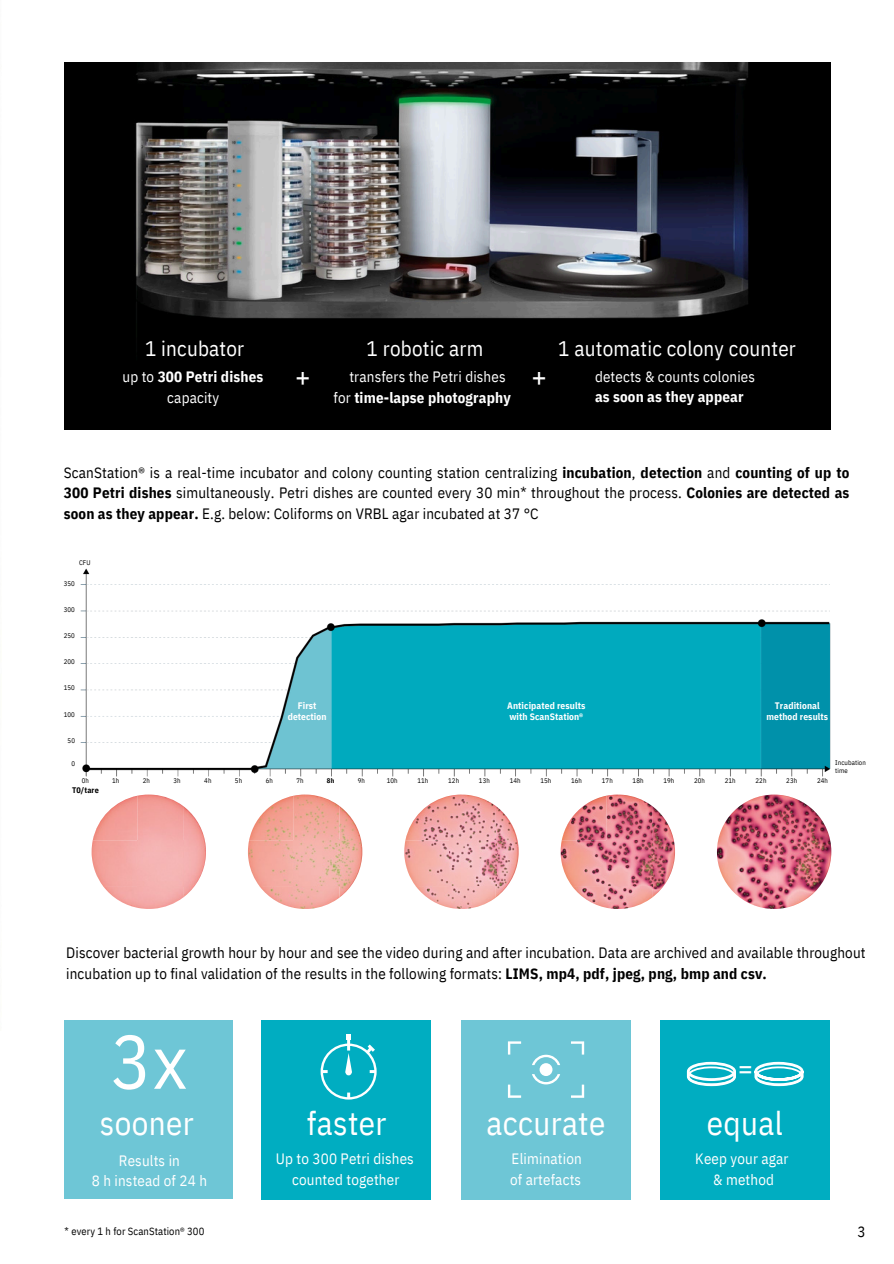
<style>
.page{position:relative;width:894px;height:1264px;background:#fff}
.page>*{position:absolute;margin:0;border:0;box-sizing:border-box;transform-origin:0 0}
.t1{font:75.9px "IBM Plex Sans Cond";color:#fff}
.t2{font:33px "IBM Plex Sans Cond";letter-spacing:.01em;color:#fff}
.t3{font:28.5px "IBM Plex Sans Cond";color:#fff}
.t4{font:27.15px "IBM Plex Sans Cond";color:#fff}
.t5{font:21px "IBM Plex Sans Cond";letter-spacing:.01em;color:#fff}
.t6{font:15px/20.2px "IBM Plex Sans Cond";letter-spacing:.01em;color:#000;text-align:justify}
.t7{font:15px/20.2px "IBM Plex Sans Cond";letter-spacing:.01em;color:#fff;text-align:center}
.t8{font:700 15px "IBM Plex Sans Cond";letter-spacing:.01em;color:#fff}
.t9{font:10.5px "IBM Plex Sans Cond";letter-spacing:.01em;color:#000}
.t10{font:700 9.45px/11.2px "IBM Plex Sans Cond";letter-spacing:.01em;color:#fff;text-align:center}
.t11{font:700 8.1px "IBM Plex Sans Cond";letter-spacing:.015em;color:#000}
.t12{font:6.75px/7.8px "IBM Plex Sans Cond";letter-spacing:.015em;color:#000}
.t13{font:700 6.75px "IBM Plex Sans Cond";color:#000}
.s1{font-weight:400}
.s2{font-weight:700}
</style>
<div class="page">
<img style="left:80px;top:568px;width:751px;height:209px">
<img style="left:93px;top:794px;width:90px;height:46px">
<img style="left:183px;top:806px;width:23px;height:91px">
<svg style="left:92px;top:840px;width:1px;height:24px"></svg>
<img style="left:103px;top:886px;width:80px;height:22px">
<img style="left:248px;top:794px;width:91px;height:92px">
<img style="left:339px;top:806px;width:23px;height:91px">
<img style="left:259px;top:886px;width:80px;height:22px">
<img style="left:405px;top:794px;width:90px;height:46px">
<img style="left:495px;top:806px;width:23px;height:91px">
<img style="left:404px;top:840px;width:2px;height:25px">
<img style="left:450px;top:840px;width:46px;height:46px">
<img style="left:415px;top:886px;width:80px;height:22px">
<img style="left:560px;top:794px;width:92px;height:92px">
<img style="left:652px;top:806px;width:22px;height:91px">
<img style="left:572px;top:886px;width:80px;height:22px">
<img style="left:716px;top:794px;width:115px;height:114px;border-radius:50%">
<img style="left:65px;top:63px;width:765px;height:367px">
<div style="left:65px;top:1020px;width:168px;height:179px;background:#6ec6d6"></div>
<div style="left:262px;top:1020px;width:168px;height:179px;background:#00adc1"></div>
<svg style="left:320px;top:1034px;width:56px;height:65px"></svg>
<div style="left:461px;top:1020px;width:169px;height:179px;background:#6ec6d6"></div>
<svg style="left:507px;top:1041px;width:77px;height:56px"></svg>
<div style="left:539px;top:1063px;width:13px;height:13px;background:#fff;border-radius:50%"></div>
<div style="left:660px;top:1020px;width:168px;height:179px;background:#00adc1"></div>
<svg style="left:686px;top:1061px;width:49px;height:25px"></svg>
<svg style="left:754px;top:1061px;width:49px;height:25px"></svg>
<p class="t5" style="left:145px;top:334px;width:101px">1 incubator</p>
<p class="t5" style="left:366px;top:334px;width:118px">1 robotic arm</p>
<h4 class="t5" style="left:558px;top:334px;width:239px">1 automatic colony counter</h4>
<h1 class="t3" style="left:295px;top:358px;width:17px">+</h1>
<h2 class="t3" style="left:531px;top:358px;width:17px">+</h2>
<p class="t8" style="left:122px;top:366px;width:142px"><span class="s1">up to</span> 300 Petri dishes</p>
<p class="t7" style="left:167px;top:387px;width:53px">capacity</p>
<p class="t7" style="left:349px;top:366px;width:158px">transfers the Petri dishes</p>
<p class="t8" style="left:333px;top:387px;width:179px"><span class="s1">for</span> time-lapse photography</p>
<p class="t7" style="left:595px;top:366px;width:161px;text-align:left">detects &amp; counts colonies <span class="s2">as soon as they appear</span></p>
<p class="t6" style="left:64px;top:462px;width:786px">ScanStation® is a real-time incubator and colony counting station centralizing <span class="s2">incubation</span>, <span class="s2">detection</span> and <span class="s2">counting of up to 300 Petri dishes</span> simultaneously. Petri dishes are counted every 30 min* throughout the process. <span class="s2">Colonies are detected as soon as they appear.</span> E.g. below: Coliforms on VRBL agar incubated at 37 °C</p>
<p class="t12" style="left:79px;top:559px;width:13px">CFU</p>
<p class="t12" style="left:64px;top:579px;width:13px">350</p>
<p class="t12" style="left:64px;top:605px;width:13px">300</p>
<p class="t12" style="left:64px;top:631px;width:13px">250</p>
<p class="t12" style="left:64px;top:658px;width:13px">200</p>
<p class="t12" style="left:64px;top:684px;width:13px">150</p>
<p class="t12" style="left:64px;top:710px;width:13px">100</p>
<p class="t12" style="left:68px;top:736px;width:9px">50</p>
<p class="t12" style="left:71px;top:759px;width:5px">0</p>
<p class="t12" style="left:82px;top:776px;width:9px">0h</p>
<p class="t11" style="left:72px;top:784px;width:28px">T0/tare</p>
<p class="t10" style="left:287px;top:700px;width:40px">First detection</p>
<p class="t10" style="left:507px;top:700px;width:80px;text-align:left">Anticipated results with ScanStation®</p>
<p class="t10" style="left:766px;top:700px;width:63px">Traditional method results</p>
<p class="t12" style="left:835px;top:758px;width:32px">Incubation time</p>
<p class="t12" style="left:112px;top:776px;width:9px">1h</p>
<p class="t12" style="left:143px;top:776px;width:9px">2h</p>
<p class="t12" style="left:173px;top:776px;width:9px">3h</p>
<p class="t12" style="left:204px;top:776px;width:9px">4h</p>
<p class="t12" style="left:235px;top:776px;width:9px">5h</p>
<p class="t12" style="left:265px;top:776px;width:9px">6h</p>
<p class="t12" style="left:296px;top:776px;width:9px">7h</p>
<p class="t13" style="left:327px;top:776px;width:9px">8h</p>
<p class="t12" style="left:358px;top:776px;width:9px">9h</p>
<p class="t12" style="left:386px;top:776px;width:12px">10h</p>
<p class="t12" style="left:417px;top:776px;width:12px">11h</p>
<p class="t12" style="left:448px;top:776px;width:12px">12h</p>
<p class="t12" style="left:479px;top:776px;width:12px">13h</p>
<p class="t12" style="left:509px;top:776px;width:12px">14h</p>
<p class="t12" style="left:540px;top:776px;width:12px">15h</p>
<p class="t12" style="left:571px;top:776px;width:12px">16h</p>
<p class="t12" style="left:601px;top:776px;width:12px">17h</p>
<p class="t12" style="left:632px;top:776px;width:12px">18h</p>
<p class="t12" style="left:663px;top:776px;width:12px">19h</p>
<p class="t12" style="left:694px;top:776px;width:12px">20h</p>
<p class="t12" style="left:724px;top:776px;width:12px">21h</p>
<p class="t12" style="left:755px;top:776px;width:12px">22h</p>
<p class="t12" style="left:786px;top:776px;width:12px">23h</p>
<p class="t12" style="left:816px;top:776px;width:12px">24h</p>
<p class="t6" style="left:66px;top:942px;width:800px">Discover bacterial growth hour by hour and see the video during and after incubation. Data are archived and available throughout incubation up to final validation of the results in the following formats: <span class="s2">LIMS, mp4, pdf, jpeg, png, bmp and csv.</span></p>
<h4 class="t1" style="left:110px;top:1010px;width:78px">3x</h4>
<h2 class="t2" style="left:100px;top:1101px;width:95px">sooner</h2>
<h4 class="t2" style="left:307px;top:1101px;width:81px">faster</h4>
<h4 class="t2" style="left:486px;top:1101px;width:120px">accurate</h4>
<h2 class="t2" style="left:706px;top:1101px;width:77px">equal</h2>
<h4 class="t4" style="left:738px;top:1050px;width:16px">=</h4>
<p class="t7" style="left:92px;top:1149px;width:117px">Results in<br>8 h instead of 24 h</p>
<p class="t9" style="left:65px;top:1224px;width:141px">* every 1 h for ScanStation® 300</p>
<p class="t7" style="left:276px;top:1148px;width:139px">Up to 300 Petri dishes</p>
<p class="t7" style="left:292px;top:1169px;width:108px">counted together</p>
<p class="t7" style="left:511px;top:1148px;width:72px">Elimination</p>
<p class="t7" style="left:510px;top:1169px;width:73px">of artefacts</p>
<p class="t7" style="left:695px;top:1148px;width:95px">Keep your agar</p>
<p class="t7" style="left:713px;top:1169px;width:62px">&amp; method</p>
<p class="t6" style="left:857px;top:1220px;width:10px">3</p>
</div>
